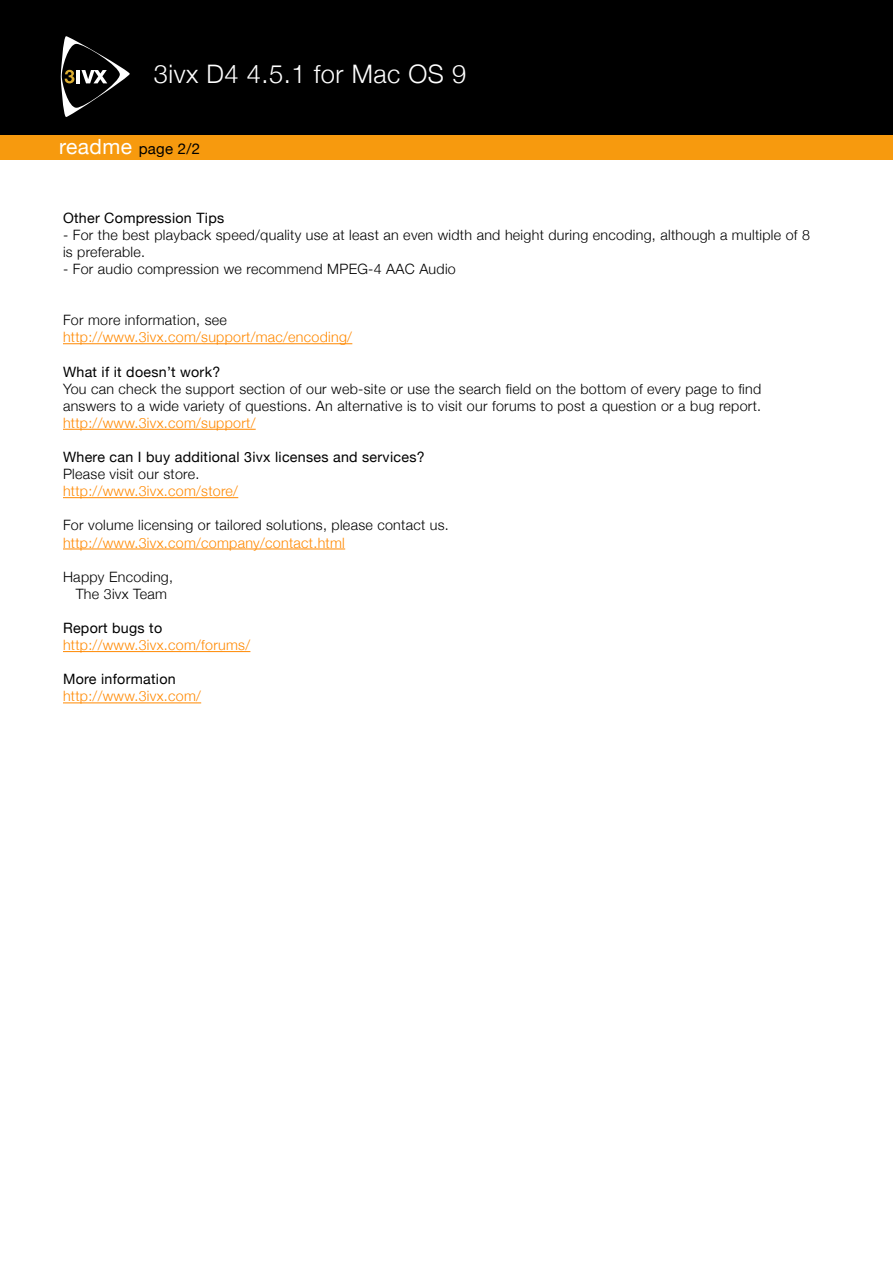
<style>
.page{position:relative;width:893px;height:1263px;background:#fff}
.page>*{position:absolute;margin:0;border:0;box-sizing:border-box;transform-origin:0 0}
.t1{font:300 25.5px "Helvetica Neue";letter-spacing:.02em;color:#fff}
.t2{font:15px "Helvetica Neue";color:#000}
.t3{font:300 14.25px/17.1px "Helvetica Neue";letter-spacing:.02em;color:#000}
.t4{font:300 14.25px "Helvetica Neue";letter-spacing:.02em;color:#ff8900}
.t5{font:14.25px "Helvetica Neue";letter-spacing:.02em;color:#000}
.s1{font-size:21px;color:#fff}
</style>
<div class="page">
<div style="left:0;top:0;width:893px;height:160px;background:#000"></div>
<div style="left:0;top:136px;width:893px;height:24px;background:#f79a0e"></div>
<svg style="left:61px;top:36px;width:69px;height:81px"></svg>
<hr style="left:63px;top:343px;width:289px;height:1px;background:#ff8900">
<hr style="left:63px;top:429px;width:193px;height:1px;background:#ff8900">
<hr style="left:63px;top:497px;width:175px;height:1px;background:#ff8900">
<hr style="left:63px;top:549px;width:282px;height:1px;background:#ff8900">
<hr style="left:63px;top:651px;width:187px;height:1px;background:#ff8900">
<hr style="left:63px;top:702px;width:138px;height:1px;background:#ff8900">
<p class="t1" style="left:154px;top:58px;width:314px">3ivx D4 4.5.1 for Mac OS 9</p>
<p class="t2" style="left:59px;top:140px;width:143px"><span class="s1">readme</span> page 2/2</p>
<p class="t5" style="left:63px;top:209px;width:163px">Other Compression Tips</p>
<p class="t3" style="left:63px;top:226px;width:749px">- For the best playback speed/quality use at least an even width and height during encoding, although a multiple of 8 is preferable.</p>
<p class="t3" style="left:63px;top:260px;width:394px">- For audio compression we recommend MPEG-4 AAC Audio</p>
<p class="t3" style="left:63px;top:311px;width:165px">For more information, see</p>
<p class="t4" style="left:63px;top:329px;width:291px">http://www.3ivx.com/support/mac/encoding/</p>
<p class="t5" style="left:63px;top:363px;width:159px">What if it doesn’t work?</p>
<p class="t3" style="left:63px;top:380px;width:700px">You can check the support section of our web-site or use the search field on the bottom of every page to find answers to a wide variety of questions. An alternative is to visit our forums to post a question or a bug report.</p>
<p class="t4" style="left:63px;top:414px;width:194px">http://www.3ivx.com/support/</p>
<p class="t5" style="left:63px;top:448px;width:363px">Where can I buy additional 3ivx licenses and services?</p>
<p class="t3" style="left:63px;top:465px;width:138px">Please visit our store.</p>
<p class="t4" style="left:63px;top:482px;width:176px">http://www.3ivx.com/store/</p>
<p class="t3" style="left:63px;top:516px;width:387px">For volume licensing or tailored solutions, please contact us.</p>
<p class="t4" style="left:63px;top:534px;width:283px">http://www.3ivx.com/company/contact.html</p>
<p class="t3" style="left:63px;top:568px;width:112px">Happy Encoding,</p>
<p class="t3" style="left:76px;top:585px;width:93px">The 3ivx Team</p>
<p class="t5" style="left:63px;top:619px;width:101px">Report bugs to</p>
<p class="t4" style="left:63px;top:636px;width:189px">http://www.3ivx.com/forums/</p>
<p class="t5" style="left:63px;top:671px;width:114px">More information</p>
<p class="t4" style="left:63px;top:688px;width:139px">http://www.3ivx.com/</p>
</div>
